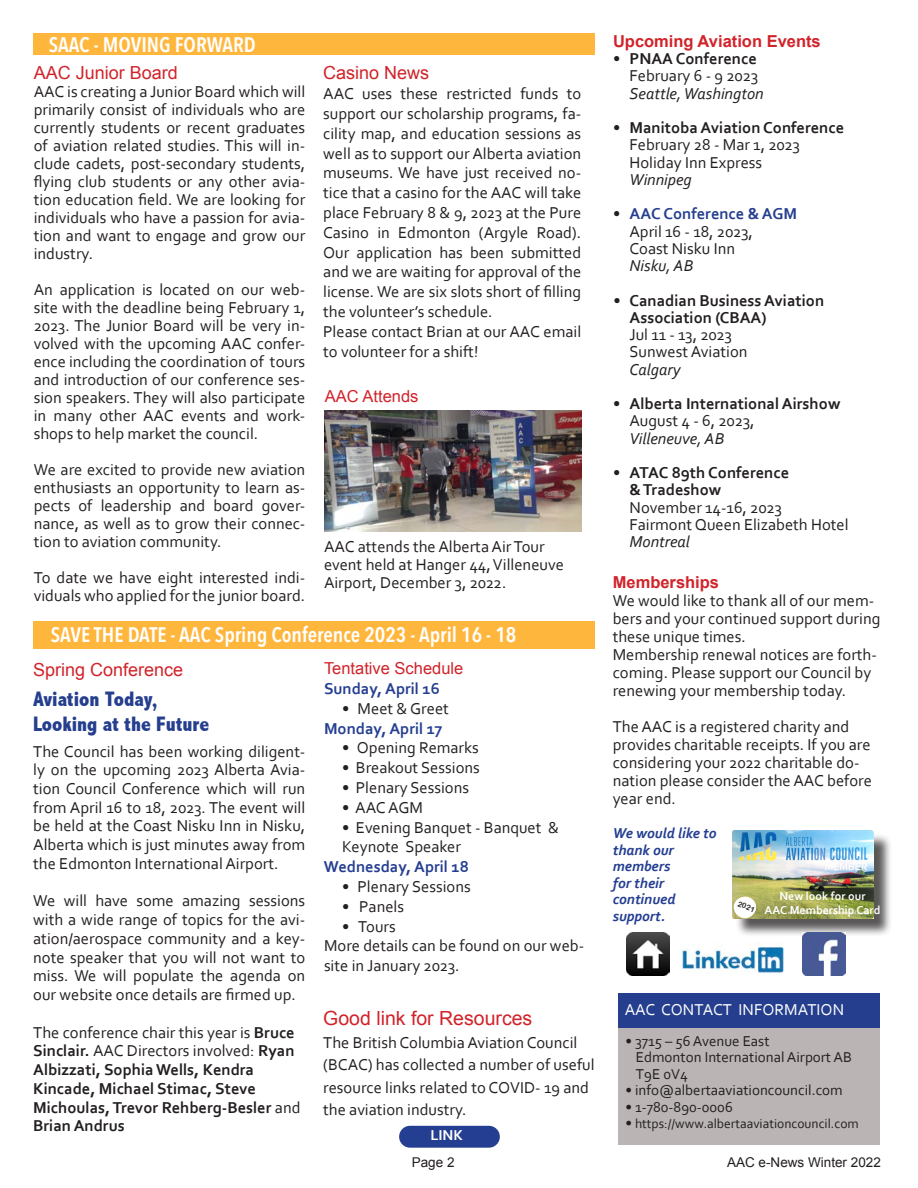
<style>
.page{position:relative;width:918px;height:1188px;background:#fff}
.page>*{position:absolute;margin:0;border:0;box-sizing:border-box;transform-origin:0 0}
.t1{font:600 21px "Avenir Next Condensed";color:#fff}
.t2{font:800 condensed 21px "Abadi";color:#253f8e}
.t3{font:19.5px "Arial";color:#d1232a}
.t4{font:18px "Arial";color:#d1232a}
.t5{font:16.5px/18px "Corbel";color:#231f20}
.t6{font:700 16.5px/18.8px "Corbel";color:#231f20}
.t7{font:italic 16.5px "Corbel";color:#231f20}
.t8{font:700 16.5px "Corbel";color:#243e91}
.t9{font:700 16.5px "Arial";color:#d1232a}
.t10{font:16.5px "Arial";color:#d1232a}
.t11{font:16.5px "Corbel";color:#fff}
.t12{font:700 16.5px "Corbel";color:#253f8e}
.t13{font:16.5px "Corbel";letter-spacing:-.02em;color:#231f20}
.t14{font:15px "Corbel";color:#231f20}
.t15{font:italic 700 15px/16.5px "Corbel";color:#243e91}
.t16{font:700 15px "Corbel";color:#fff}
.t17{font:13.5px "Corbel";color:#231f20}
.t18{font:13.5px "Arial";color:#231f20}
.t19{font:700 12px "Corbel";color:#fff}
.t20{font:7.5px "Arial Rounded MT Bold";color:#231f20}
.s1{font-weight:700}
.s2{font-weight:400}
.s3{font-weight:400;color:#231f20}
.s4{font-weight:400;font-style:italic}
.s5{font-size:15px}
</style>
<div class="page">
<div style="left:33px;top:622px;width:562px;height:27px;background:#ffb63d"></div>
<div style="left:34px;top:33px;width:561px;height:22px;background:#ffb63d"></div>
<div style="left:618px;top:1028px;width:262px;height:117px;background:#bab5b4"></div>
<div style="left:618px;top:993px;width:262px;height:35px;background:#253f8e"></div>
<div style="left:399px;top:1126px;width:101px;height:22px;background:#243e91;border-radius:11px"></div>
<img style="left:681px;top:942px;width:103px;height:32px">
<img style="left:627px;top:933px;width:42px;height:42px">
<div style="left:735px;top:833px;width:158px;height:105px;background:#231f20;opacity:.75"></div>
<img style="left:733px;top:831px;width:141px;height:88px">
<div style="left:734px;top:897px;width:22px;height:20px;background:#fff;border-radius:50%"></div>
<img style="left:802px;top:933px;width:43px;height:42px">
<img style="left:324px;top:410px;width:257px;height:122px">
<p class="t1" style="left:49px;top:26px;width:209px">SAAC - MOVING FORWARD</p>
<p class="t4" style="left:34px;top:61px;width:146px">AAC Junior Board</p>
<p class="t5" style="left:34px;top:83px;width:273px;text-align:justify">AAC is creating a Junior Board which will primarily consist of individuals who are currently students or recent graduates of aviation related studies. This will in&shy;clude cadets, post-secondary students, flying club students or any other avia&shy;tion education field. We are looking for individuals who have a passion for avia&shy;tion and want to engage and grow our industry.</p>
<p class="t5" style="left:34px;top:281px;width:273px;text-align:justify">An application is located on our web&shy;site with the deadline being February 1, 2023. The Junior Board will be very in&shy;volved with the upcoming AAC confer&shy;ence including the coordination of tours and introduction of our conference ses&shy;sion speakers. They will also participate in many other AAC events and work&shy;shops to help market the council.</p>
<p class="t5" style="left:34px;top:461px;width:273px;text-align:justify">We are excited to provide new aviation enthusiasts an opportunity to learn as&shy;pects of leadership and board gover&shy;nance, as well as to grow their connec&shy;tion to aviation community.</p>
<p class="t5" style="left:34px;top:569px;width:273px">To date we have eight interested indi&shy;viduals who applied for the junior board.</p>
<p class="t4" style="left:323px;top:61px;width:108px">Casino News</p>
<p class="t5" style="left:323px;top:83px;width:260px;line-height:19.8px;text-align:justify">AAC uses these restricted funds to support our scholarship programs, fa&shy;cility map, and education sessions as well as to support our Alberta aviation museums. We have just received no&shy;tice that a casino for the AAC will take place February 8 &amp; 9, 2023 at the Pure Casino in Edmonton (Argyle Road).<br>Our application has been submitted and we are waiting for approval of the license. We are six slots short of filling the volunteer’s schedule.</p>
<p class="t5" style="left:323px;top:321px;width:260px;line-height:19.8px">Please contact Brian at our AAC email to volunteer for a shift!</p>
<p class="t10" style="left:325px;top:385px;width:95px">AAC Attends</p>
<p class="t5" style="left:324px;top:537px;width:241px">AAC attends the Alberta Air Tour event held at Hanger 44, Villeneuve<br>Airport, December 3, 2022.</p>
<p class="t1" style="left:51px;top:617px;width:467px">SAVE THE DATE - AAC Spring Conference 2023 - April 16 - 18</p>
<p class="t4" style="left:33px;top:658px;width:152px">Spring Conference</p>
<p class="t2" style="left:33px;top:687px;width:126px">Aviation Today,</p>
<p class="t2" style="left:33px;top:712px;width:178px">Looking at the Future</p>
<p class="t5" style="left:33px;top:741px;width:274px;line-height:18.8px;text-align:justify">The Council has been working diligent&shy;ly on the upcoming 2023 Alberta Avia&shy;tion Council Conference which will run from April 16 to 18, 2023. The event will be held at the Coast Nisku Inn in Nisku, Alberta which is just minutes away from the Edmonton International Airport.</p>
<p class="t5" style="left:33px;top:891px;width:274px;line-height:18.8px;text-align:justify">We will have some amazing sessions with a wide range of topics for the avi&shy;ation/aerospace community and a key&shy;note speaker that you will not want to miss. We will populate the agenda on our website once details are firmed up.</p>
<p class="t5" style="left:33px;top:1022px;width:263px;line-height:18.8px;text-align:justify">The conference chair this year is <span class="s1">Bruce Sinclair.</span> AAC Directors involved: <span class="s1">Ryan Albizzati, Sophia Wells, Kendra</span></p>
<p class="t6" style="left:33px;top:1079px;width:269px">Kincade, Michael Stimac, Steve<br>Michoulas, Trevor Rehberg-Besler <span class="s2">and<br></span>Brian Andrus</p>
<p class="t10" style="left:324px;top:658px;width:141px">Tentative Schedule</p>
<p class="t8" style="left:324px;top:678px;width:117px">Sunday, April 16</p>
<p class="t5" style="left:342px;top:699px;width:108px">• Meet &amp; Greet</p>
<p class="t8" style="left:324px;top:718px;width:120px">Monday, April 17</p>
<p class="t5" style="left:342px;top:739px;width:138px">• Opening Remarks</p>
<p class="t5" style="left:342px;top:758px;width:139px">• Breakout Sessions</p>
<p class="t5" style="left:342px;top:778px;width:129px">• Plenary Sessions</p>
<p class="t5" style="left:342px;top:798px;width:83px">• AAC AGM</p>
<p class="t5" style="left:342px;top:817px;width:219px;line-height:19.8px">• Evening Banquet - Banquet &amp;<br>Keynote Speaker</p>
<p class="t8" style="left:324px;top:856px;width:146px">Wednesday, April 18</p>
<p class="t5" style="left:342px;top:877px;width:130px">• Plenary Sessions</p>
<p class="t5" style="left:342px;top:897px;width:64px">• Panels</p>
<p class="t5" style="left:342px;top:917px;width:55px">• Tours</p>
<p class="t5" style="left:324px;top:936px;width:262px;line-height:19.8px">More details can be found on our web&shy;site in January 2023.</p>
<p class="t3" style="left:323px;top:1006px;width:211px">Good link for Resources</p>
<p class="t5" style="left:323px;top:1031px;width:273px;line-height:22.5px">The British Columbia Aviation Council (BCAC) has collected a number of useful resource links related to COVID- 19 and the aviation industry.</p>
<p class="t16" style="left:430px;top:1126px;width:34px">LINK</p>
<p class="t9" style="left:613px;top:30px;width:209px">Upcoming Aviation Events</p>
<p class="t6" style="left:613px;top:49px;width:145px"><span class="s2">•</span> PNAA Conference</p>
<p class="t5" style="left:630px;top:66px;width:130px">February 6 - 9 2023</p>
<p class="t7" style="left:630px;top:83px;width:136px">Seattle, Washington</p>
<p class="t6" style="left:613px;top:118px;width:233px"><span class="s2">•</span> Manitoba Aviation Conference</p>
<p class="t5" style="left:630px;top:135px;width:172px">February 28 - Mar 1, 2023</p>
<p class="t5" style="left:630px;top:153px;width:134px">Holiday Inn Express</p>
<p class="t7" style="left:630px;top:169px;width:64px">Winnipeg</p>
<p class="t12" style="left:613px;top:204px;width:186px"><span class="s3">•</span> AAC Conference &amp; AGM</p>
<p class="t5" style="left:630px;top:222px;width:125px">April 16 - 18, 2023,</p>
<p class="t5" style="left:630px;top:239px;width:107px">Coast Nisku Inn</p>
<p class="t7" style="left:630px;top:255px;width:65px">Nisku, AB</p>
<p class="t6" style="left:613px;top:290px;width:213px"><span class="s4">•</span> Canadian Business Aviation</p>
<p class="t6" style="left:630px;top:308px;width:138px">Association (CBAA)</p>
<p class="t13" style="left:630px;top:324px;width:104px">Jul 11 - 13, 2023</p>
<p class="t5" style="left:630px;top:342px;width:120px">Sunwest Aviation</p>
<p class="t7" style="left:630px;top:359px;width:52px">Calgary</p>
<p class="t6" style="left:613px;top:394px;width:229px"><span class="s2">•</span> Alberta International Airshow</p>
<p class="t5" style="left:630px;top:411px;width:126px">August 4 - 6, 2023,</p>
<p class="t7" style="left:630px;top:428px;width:96px">Villeneuve, AB</p>
<p class="t6" style="left:613px;top:463px;width:178px"><span class="s2">•</span> ATAC 89th Conference</p>
<p class="t6" style="left:630px;top:480px;width:93px">&amp; Tradeshow</p>
<p class="t5" style="left:630px;top:498px;width:154px">November 14-16, 2023</p>
<p class="t5" style="left:630px;top:515px;width:221px">Fairmont Queen Elizabeth Hotel</p>
<p class="t7" style="left:630px;top:531px;width:62px">Montreal</p>
<p class="t9" style="left:613px;top:571px;width:108px">Memberships</p>
<p class="t5" style="left:613px;top:591px;width:269px">We would like to thank all of our mem&shy;bers and your continued support during these unique times.</p>
<p class="t5" style="left:613px;top:645px;width:266px">Membership renewal notices are forth&shy;coming. Please support our Council by renewing your membership today.</p>
<p class="t5" style="left:613px;top:717px;width:261px">The AAC is a registered charity and provides charitable receipts. If you are considering your 2022 charitable do&shy;nation please consider the AAC before year end.</p>
<p class="t15" style="left:613px;top:825px;width:105px">We would like to thank our</p>
<p class="t15" style="left:613px;top:858px;width:59px">members</p>
<p class="t15" style="left:613px;top:874px;width:53px">for their</p>
<p class="t15" style="left:613px;top:891px;width:64px">continued</p>
<p class="t15" style="left:613px;top:907px;width:54px">support.</p>
<p class="t19" style="left:780px;top:889px;width:87px">New look for our</p>
<p class="t19" style="left:765px;top:902px;width:117px">AAC Membership Card</p>
<p class="t20" style="left:740px;top:899px;width:19px;rotate:22deg">2021</p>
<p class="t11" style="left:625px;top:999px;width:221px">AAC CONTACT INFORMATION</p>
<p class="t14" style="left:625px;top:1032px;width:146px">• 3715 – 56 Avenue East</p>
<p class="t14" style="left:636px;top:1048px;width:218px">Edmonton International Airport AB</p>
<p class="t14" style="left:636px;top:1065px;width:54px">T9E 0V4</p>
<p class="t14" style="left:625px;top:1081px;width:219px">• info@albertaaviationcouncil.com</p>
<p class="t14" style="left:625px;top:1098px;width:109px">• 1-780-890-0006</p>
<p class="t17" style="left:625px;top:1115px;width:235px"><span class="s5">•</span> https://www.albertaaviationcouncil.com</p>
<p class="t18" style="left:412px;top:1153px;width:44px">Page 2</p>
<p class="t18" style="left:727px;top:1153px;width:155px">AAC e-News Winter 2022</p>
</div>
